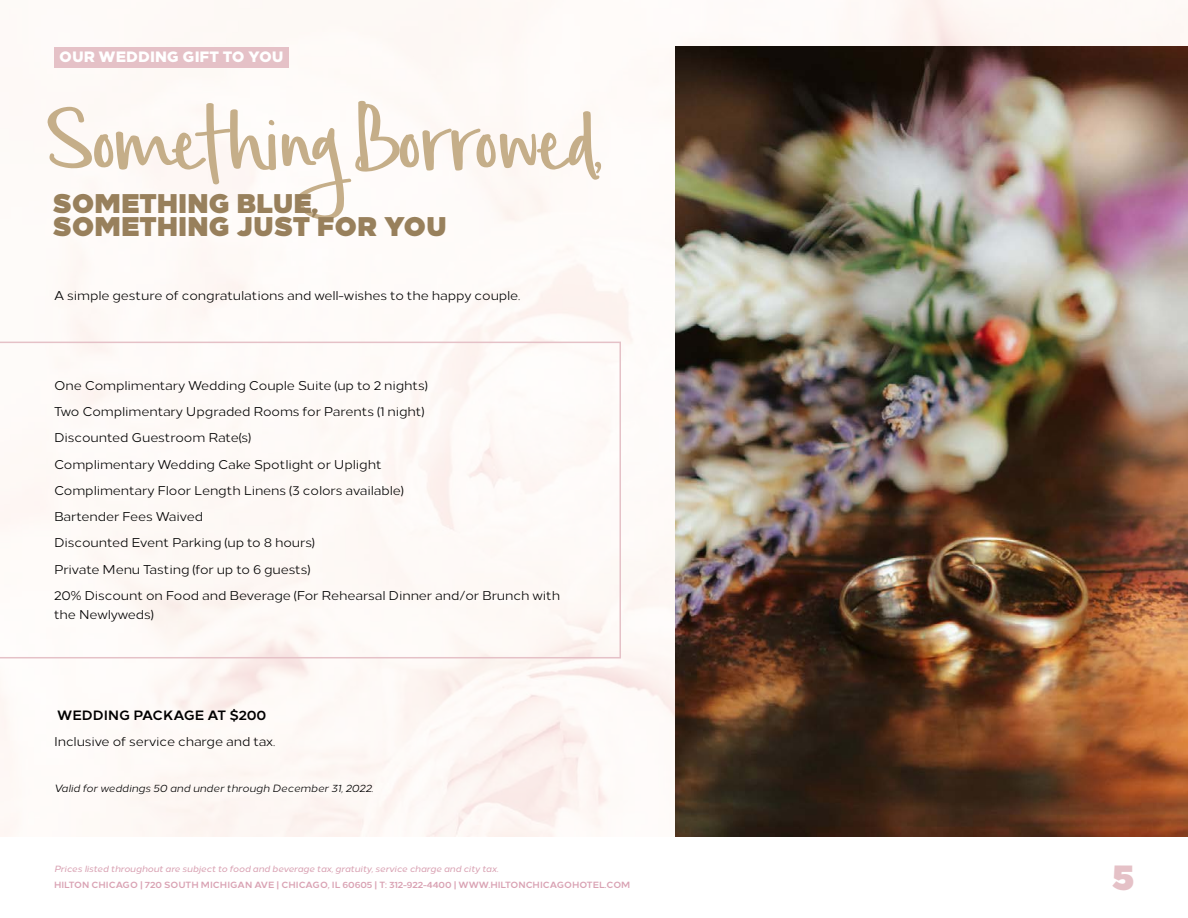
<style>
.page{position:relative;width:1188px;height:918px;background:#fff}
.page>*{position:absolute;margin:0;border:0;box-sizing:border-box;transform-origin:0 0}
.t1{font:129.9px "Simple Joys";letter-spacing:-.06em;color:#c5ae89}
.t2{font:900 36px "Loew";color:#e5c1c7}
.t3{font:900 27px/23.2px "Loew";color:#98805c}
.t4{font:800 15px "Loew";color:#fff}
.t5{font:700 13.5px "Loew";color:#000}
.t6{font:12.75px/26.2px "Loew";letter-spacing:-.01em;color:#000}
.t7{font:italic 10.5px "Loew";letter-spacing:-.01em;color:#000}
.t8{font:700 9px "Loew";color:#d9a2b3}
.t9{font:italic 500 9px "Loew";letter-spacing:-.01em;color:#d9a2b3}
</style>
<div class="page">
<img style="left:0;top:0;width:1188px;height:837px">
<div style="left:54px;top:47px;width:235px;height:21px;background:#e5c1c7"></div>
<img style="left:676px;top:47px;width:512px;height:790px">
<svg style="left:0;top:342px;width:621px;height:316px"></svg>
<p class="t4" style="left:59px;top:44px;width:226px">OUR WEDDING GIFT TO YOU</p>
<h1 class="t1" style="left:44px;top:85px;width:561px">Something Borrowed,</h1>
<h3 class="t3" style="left:53px;top:189px;width:396px">SOMETHING BLUE,<br>SOMETHING JUST FOR YOU</h3>
<p class="t6" style="left:54px;top:281px;width:468px">A simple gesture of congratulations and well-wishes to the happy couple.</p>
<p class="t6" style="left:54px;top:371px;width:508px">One Complimentary Wedding Couple Suite (up to 2 nights)<br>Two Complimentary Upgraded Rooms for Parents (1 night)<br>Discounted Guestroom Rate(s)<br>Complimentary Wedding Cake Spotlight or Uplight<br>Complimentary Floor Length Linens (3 colors available)<br>Bartender Fees Waived<br>Discounted Event Parking (up to 8 hours)<br>Private Menu Tasting (for up to 6 guests)<br>20% Discount on Food and Beverage (For Rehearsal Dinner and/or Brunch with</p>
<p class="t6" style="left:54px;top:601px;width:101px">the Newlyweds)</p>
<p class="t5" style="left:57px;top:704px;width:211px">WEDDING PACKAGE AT $200</p>
<p class="t6" style="left:54px;top:727px;width:223px">Inclusive of service charge and tax.</p>
<p class="t7" style="left:54px;top:780px;width:321px">Valid for weddings 50 and under through December 31, 2022.</p>
<p class="t9" style="left:54px;top:861px;width:446px">Prices listed throughout are subject to food and beverage tax, gratuity, service charge and city tax.</p>
<p class="t8" style="left:54px;top:878px;width:578px">HILTON CHICAGO | 720 SOUTH MICHIGAN AVE | CHICAGO, IL 60605 | T: 312-922-4400 | WWW.HILTONCHICAGOHOTEL.COM</p>
<h2 class="t2" style="left:1112px;top:846px;width:24px">5</h2>
</div>
